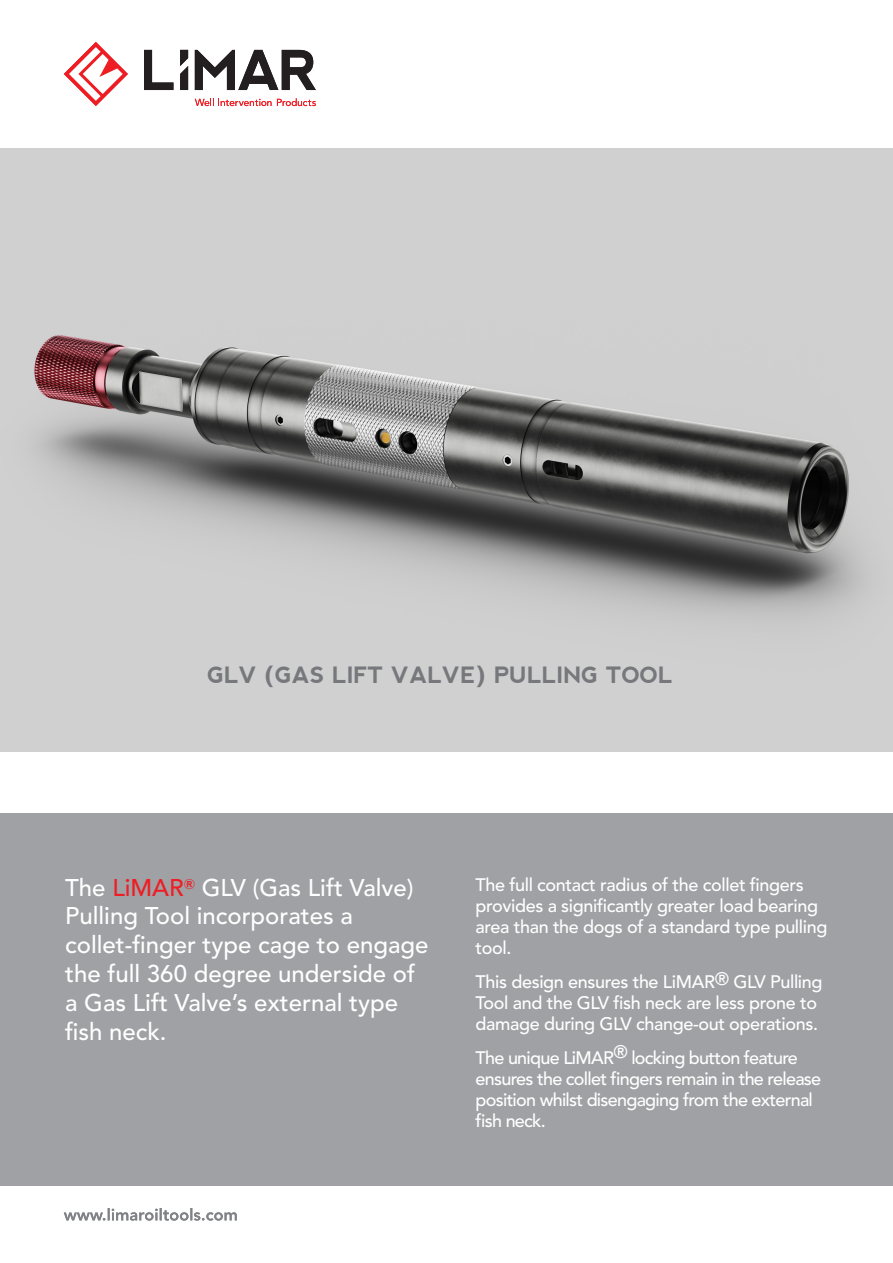
<style>
.page{position:relative;width:893px;height:1263px;background:#fff}
.page>*{position:absolute;margin:0;border:0;box-sizing:border-box;transform-origin:0 0}
.t1{font:500 24px/28.8px "Avenir LT Std";color:#fff}
.t2{font:700 22.5px "nevis";color:#76787b}
.t3{font:500 18px/21px "Avenir LT Std";letter-spacing:-.02em;color:#fff}
.t4{font:500 18px/21px "Avenir LT Std";letter-spacing:-.04em;color:#fff}
.s1{color:#ee1d23}
</style>
<div class="page">
<svg style="left:64px;top:1208px;width:173px;height:12px"></svg>
<div style="left:0;top:813px;width:893px;height:373px;background:#a0a1a5"></div>
<img style="left:0;top:149px;width:893px;height:602px">
<svg style="left:144px;top:50px;width:29px;height:40px"></svg>
<svg style="left:195px;top:50px;width:121px;height:40px"></svg>
<svg style="left:64px;top:42px;width:64px;height:64px"></svg>
<svg style="left:180px;top:50px;width:8px;height:40px"></svg>
<svg style="left:195px;top:98px;width:121px;height:8px"></svg>
<p class="t2" style="left:207px;top:662px;width:467px">GLV (GAS LIFT VALVE) PULLING TOOL</p>
<p class="t1" style="left:65px;top:873px;width:365px">The <span class="s1">LiMAR</span><sup>®</sup> GLV (Gas Lift Valve)<br>Pulling Tool incorporates a collet-finger type cage to engage the full 360 degree underside of a Gas Lift Valve’s external type fish neck.</p>
<p class="t3" style="left:476px;top:875px;width:353px">The full contact radius of the collet fingers provides a significantly greater load bearing area than the dogs of a standard type pulling tool.</p>
<p class="t3" style="left:476px;top:971px;width:348px">This design ensures the LiMAR® GLV Pulling<br>Tool and the GLV fish neck are less prone to damage during GLV change-out operations.</p>
<p class="t4" style="left:476px;top:1047px;width:347px">The unique LiMAR® locking button feature ensures the collet fingers remain in the release position whilst disengaging from the external fish neck.</p>
</div>
